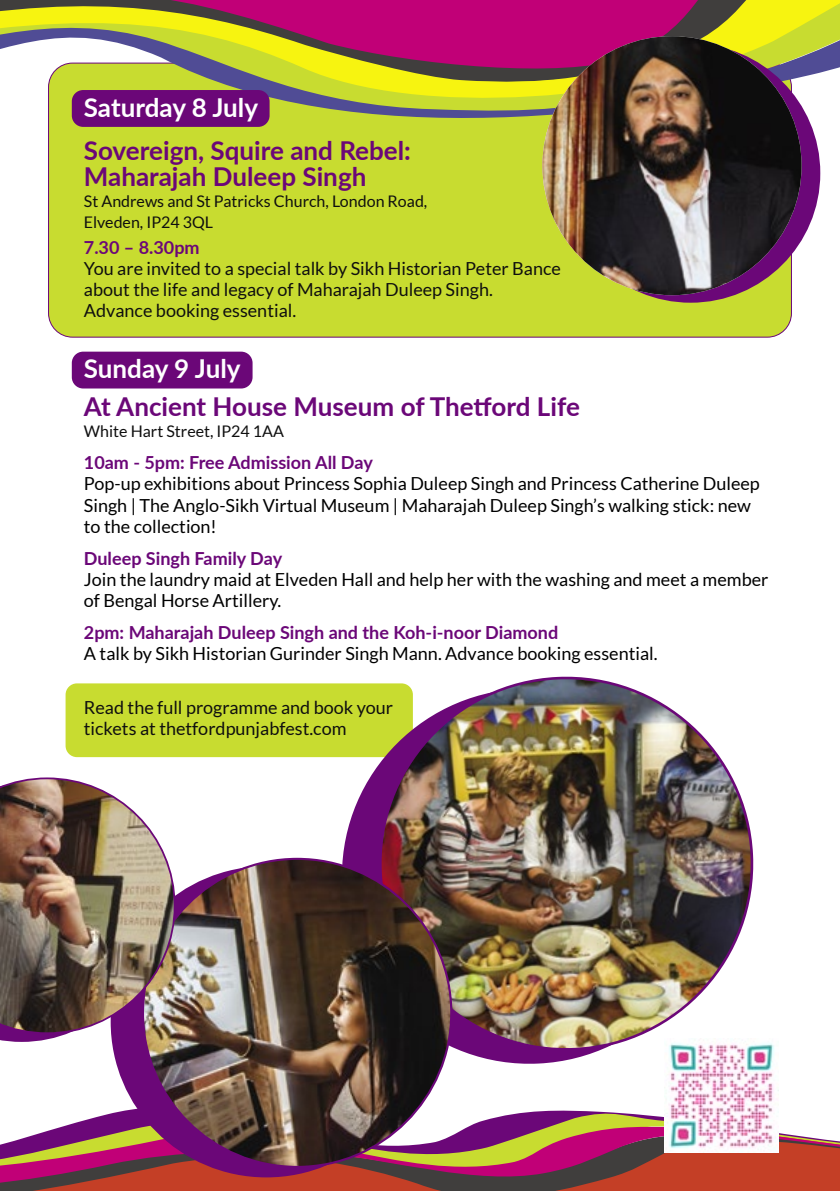
<style>
.page{position:relative;width:840px;height:1191px;background:#fff}
.page>*{position:absolute;margin:0;border:0;box-sizing:border-box;transform-origin:0 0}
.t1{font:700 26px/26px "Lato";color:#6b0778}
.t2{font:700 26px "Lato";color:#fff}
.t3{font:18px/21px "Lato";color:#000}
.t4{font:18px/21px "Lato";color:#0f0f0f}
.t5{font:700 18px "Lato";color:#6b0778}
.t6{font:16px/21px "Lato";color:#0f0f0f}
</style>
<div class="page">
<div style="left:66px;top:683px;width:346px;height:74px;background:#c8dc30;border-radius:11px"></div>
<div style="left:48px;top:63px;width:743px;height:274px;background:#c8dc30;border-radius:24px"></div>
<svg style="left:335px;top:683px;width:255px;height:379px"></svg>
<img style="left:373px;top:676px;width:381px;height:378px">
<svg style="left:0;top:0;width:839px;height:132px"></svg>
<svg style="left:0;top:1062px;width:839px;height:129px"></svg>
<div style="left:560px;top:44px;width:259px;height:259px;background:#6b0778;border-radius:50%"></div>
<img style="left:542px;top:36px;width:259px;height:259px;border-radius:129px">
<div style="left:72px;top:90px;width:197px;height:37px;background:#6b0778;border-radius:11px"></div>
<div style="left:72px;top:352px;width:180px;height:36px;background:#6b0778;border-radius:11px"></div>
<div style="left:112px;top:867px;width:308px;height:308px;background:#6b0778;border-radius:50%"></div>
<img style="left:143px;top:859px;width:308px;height:307px;border-radius:154px">
<svg style="left:0;top:1034px;width:150px;height:8px"></svg>
<img style="left:0;top:777px;width:175px;height:257px">
<img style="left:664px;top:1038px;width:114px;height:114px">
<h1 class="t2" style="left:84px;top:88px;width:176px">Saturday 8 July</h1>
<h1 class="t1" style="left:84px;top:136px;width:328px">Sovereign, Squire and Rebel:<br>Maharajah Duleep Singh</h1>
<p class="t6" style="left:84px;top:190px;width:345px">St Andrews and St Patricks Church, London Road,<br>Elveden, IP24 3QL</p>
<p class="t5" style="left:84px;top:234px;width:117px">7.30 – 8.30pm</p>
<p class="t4" style="left:84px;top:258px;width:478px">You are invited to a special talk by Sikh Historian Peter Bance about the life and legacy of Maharajah Duleep Singh.<br>Advance booking essential.</p>
<h1 class="t2" style="left:84px;top:349px;width:158px">Sunday 9 July</h1>
<h1 class="t1" style="left:84px;top:392px;width:497px">At Ancient House Museum of Thetford Life</h1>
<p class="t6" style="left:84px;top:421px;width:201px">White Hart Street, IP24 1AA</p>
<p class="t5" style="left:84px;top:450px;width:290px">10am - 5pm: Free Admission All Day</p>
<p class="t3" style="left:84px;top:473px;width:677px">Pop-up exhibitions about Princess Sophia Duleep Singh and Princess Catherine Duleep<br>Singh | The Anglo-Sikh Virtual Museum | Maharajah Duleep Singh’s walking stick: new to the collection!</p>
<p class="t5" style="left:84px;top:545px;width:200px">Duleep Singh Family Day</p>
<p class="t3" style="left:84px;top:569px;width:685px">Join the laundry maid at Elveden Hall and help her with the washing and meet a member of Bengal Horse Artillery.</p>
<p class="t5" style="left:84px;top:619px;width:475px">2pm: Maharajah Duleep Singh and the Koh-i-noor Diamond</p>
<p class="t3" style="left:84px;top:643px;width:575px">A talk by Sikh Historian Gurinder Singh Mann. Advance booking essential.</p>
<p class="t4" style="left:84px;top:696px;width:310px">Read the full programme and book your tickets at thetfordpunjabfest.com</p>
</div>
